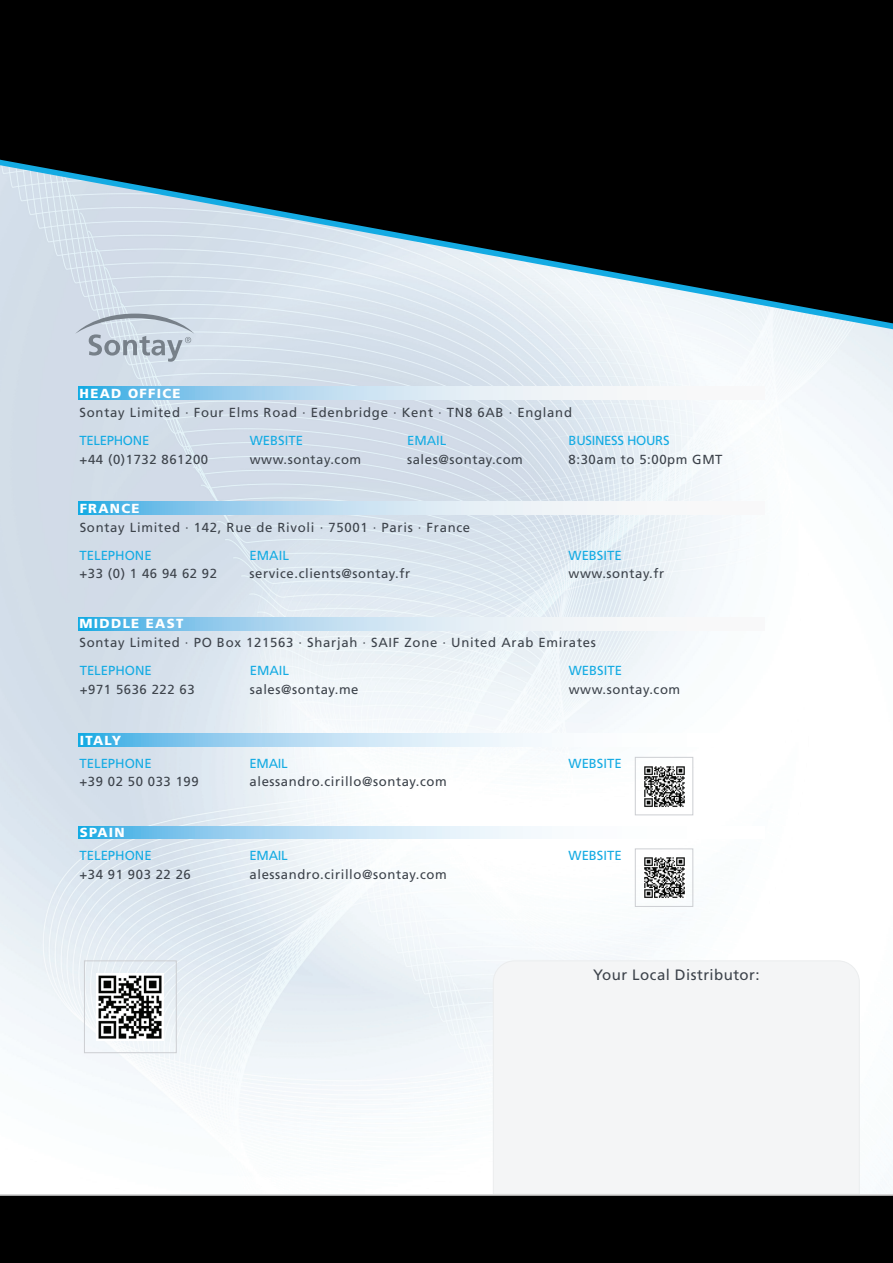
<style>
.page{position:relative;width:893px;height:1263px;background:#fff}
.page>*{position:absolute;margin:0;border:0;box-sizing:border-box;transform-origin:0 0}
.t1{font:15px "Frutiger LT Std";letter-spacing:.03em;color:#3d434b}
.t2{font:13.2px "Frutiger LT Std";letter-spacing:.045em;color:#3d434b}
.t3{font:13.2px "Frutiger LT Std";color:#14abe3}
.t4{font:900 13.2px "Frutiger LT Std";letter-spacing:.1em;color:#fff}
.t5{font:13.2px "Frutiger LT Std";letter-spacing:-.025em;color:#14abe3}
</style>
<div class="page">
<img style="left:0;top:329px;width:893px;height:865px">
<div style="left:492px;top:960px;width:368px;height:234px;background:#f4f5f6"></div>
<img style="left:97px;top:973px;width:67px;height:67px">
<div style="left:84px;top:960px;width:93px;height:93px;border:1px solid #ccced2"></div>
<svg style="left:75px;top:329px;width:119px;height:33px;background:#c0cad5"></svg>
<svg style="left:78px;top:387px;width:686px;height:13px"></svg>
<svg style="left:78px;top:502px;width:686px;height:13px"></svg>
<svg style="left:78px;top:617px;width:686px;height:13px"></svg>
<svg style="left:78px;top:734px;width:686px;height:12px"></svg>
<svg style="left:78px;top:826px;width:686px;height:13px"></svg>
<img style="left:643px;top:765px;width:42px;height:42px">
<div style="left:635px;top:757px;width:58px;height:58px;border:1px solid #ccced2"></div>
<img style="left:643px;top:857px;width:42px;height:42px">
<div style="left:635px;top:849px;width:58px;height:58px;border:1px solid #ccced2"></div>
<svg style="left:0;top:0;width:893px;height:323px;background:#33383b"></svg>
<div style="left:0;top:1194px;width:893px;height:69px;background:#000"></div>
<hr style="left:0;top:1194px;width:893px;height:2px;background:#fff">
<p class="t4" style="left:80px;top:386px;width:103px">HEAD OFFICE</p>
<p class="t2" style="left:80px;top:405px;width:494px">Sontay Limited · Four Elms Road · Edenbridge · Kent · TN8 6AB · England</p>
<p class="t5" style="left:80px;top:433px;width:71px">TELEPHONE</p>
<p class="t3" style="left:250px;top:433px;width:55px">WEBSITE</p>
<p class="t3" style="left:407px;top:433px;width:41px">EMAIL</p>
<p class="t5" style="left:569px;top:433px;width:102px">BUSINESS HOURS</p>
<p class="t2" style="left:80px;top:451px;width:130px">+44 (0)1732 861200</p>
<p class="t2" style="left:250px;top:451px;width:113px">www.sontay.com</p>
<p class="t2" style="left:407px;top:451px;width:117px">sales@sontay.com</p>
<p class="t2" style="left:569px;top:451px;width:155px">8:30am to 5:00pm GMT</p>
<p class="t4" style="left:80px;top:500px;width:61px">FRANCE</p>
<p class="t2" style="left:80px;top:519px;width:392px">Sontay Limited · 142, Rue de Rivoli · 75001 · Paris · France</p>
<p class="t3" style="left:80px;top:547px;width:74px">TELEPHONE</p>
<p class="t3" style="left:250px;top:547px;width:41px">EMAIL</p>
<p class="t3" style="left:568px;top:547px;width:55px">WEBSITE</p>
<p class="t2" style="left:80px;top:566px;width:139px">+33 (0) 1 46 94 62 92</p>
<p class="t2" style="left:250px;top:566px;width:162px">service.clients@sontay.fr</p>
<p class="t2" style="left:568px;top:566px;width:97px">www.sontay.fr</p>
<p class="t4" style="left:80px;top:616px;width:105px">MIDDLE EAST</p>
<p class="t2" style="left:80px;top:635px;width:518px">Sontay Limited · PO Box 121563 · Sharjah · SAIF Zone · United Arab Emirates</p>
<p class="t3" style="left:80px;top:663px;width:74px">TELEPHONE</p>
<p class="t3" style="left:250px;top:663px;width:41px">EMAIL</p>
<p class="t3" style="left:569px;top:663px;width:55px">WEBSITE</p>
<p class="t2" style="left:80px;top:681px;width:117px">+971 5636 222 63</p>
<p class="t2" style="left:250px;top:681px;width:110px">sales@sontay.me</p>
<p class="t2" style="left:569px;top:681px;width:113px">www.sontay.com</p>
<p class="t4" style="left:80px;top:732px;width:43px">ITALY</p>
<p class="t3" style="left:80px;top:755px;width:74px">TELEPHONE</p>
<p class="t3" style="left:250px;top:755px;width:40px">EMAIL</p>
<p class="t3" style="left:568px;top:755px;width:55px">WEBSITE</p>
<p class="t2" style="left:80px;top:774px;width:121px">+39 02 50 033 199</p>
<p class="t2" style="left:250px;top:774px;width:199px">alessandro.cirillo@sontay.com</p>
<p class="t4" style="left:80px;top:824px;width:47px">SPAIN</p>
<p class="t3" style="left:80px;top:848px;width:74px">TELEPHONE</p>
<p class="t3" style="left:250px;top:848px;width:40px">EMAIL</p>
<p class="t3" style="left:568px;top:848px;width:55px">WEBSITE</p>
<p class="t2" style="left:80px;top:866px;width:113px">+34 91 903 22 26</p>
<p class="t2" style="left:250px;top:866px;width:199px">alessandro.cirillo@sontay.com</p>
<p class="t1" style="left:593px;top:966px;width:168px">Your Local Distributor:</p>
</div>
